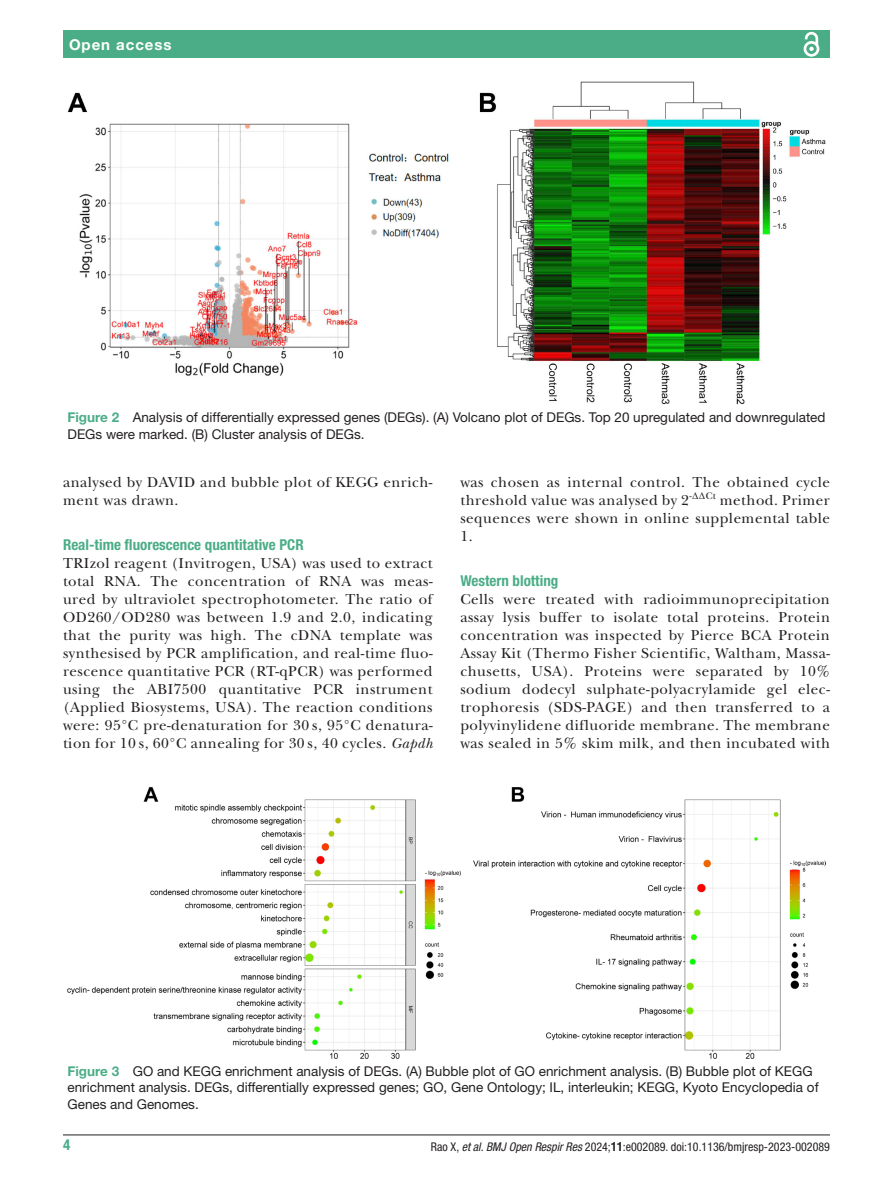
<style>
.page{position:relative;width:893px;height:1191px;background:#fff}
.page>*{position:absolute;margin:0;border:0;box-sizing:border-box;transform-origin:0 0}
.t1{font:15px/18px "New Baskerville";letter-spacing:.035em;color:#231f20;text-align:justify}
.t2{font:700 condensed 15px "Helvetica Neue LT Std";color:#4bad87}
.t3{font:700 15px "Helvetica Neue LT Std";letter-spacing:.065em;color:#fff}
.t4{font:13.5px/16.2px "Helvetica Neue LT Std";color:#231f20}
.t5{font:condensed 12px "Helvetica Neue LT Std";color:#231f20}
.t6{font:9.9px "New Baskerville";color:#231f20}
.s1{font-weight:700;color:#4bad87}
.s2{font-style:italic}
.s3{font-family:"Times New Roman"}
.s4{font-family:"Helvetica";font-weight:700}
</style>
<div class="page">
<hr style="left:63px;top:1134px;width:767px;height:1px;background:#231f20">
<div style="left:63px;top:31px;width:767px;height:27px;background:#4bad87"></div>
<svg style="left:803px;top:31px;width:17px;height:26px"></svg>
<img style="left:68px;top:81px;width:757px;height:324px">
<img style="left:68px;top:787px;width:757px;height:271px">
<p class="t3" style="left:69px;top:35px;width:104px">Open access</p>
<p class="t4" style="left:68px;top:409px;width:759px"><span class="s1">Figure 2</span> Analysis of differentially expressed genes (DEGs). (A) Volcano plot of DEGs. Top 20 upregulated and downregulated<br>DEGs were marked. (B) Cluster analysis of DEGs.</p>
<p class="t1" style="left:63px;top:473px;width:371px">analysed by DAVID and bubble plot of KEGG enrich&shy;ment was drawn.</p>
<p class="t2" style="left:63px;top:536px;width:242px">Real-time fluorescence quantitative PCR</p>
<p class="t1" style="left:63px;top:554px;width:371px">TRIzol reagent (Invitrogen, USA) was used to extract total RNA. The concentration of RNA was meas&shy;ured by ultraviolet spectrophotometer. The ratio of OD260/OD280 was between 1.9 and 2.0, indicating that the purity was high. The cDNA template was synthesised by PCR amplification, and real-time fluo&shy;rescence quantitative PCR (RT-qPCR) was performed using the ABI7500 quantitative PCR instrument (Applied Biosystems, USA). The reaction conditions were: 95°C pre-denaturation for 30 s, 95°C denatura&shy;tion for 10 s, 60°C annealing for 30 s, 40 cycles. <span class="s2">Gapdh</span></p>
<p class="t1" style="left:460px;top:473px;width:371px">was chosen as internal control. The obtained cycle threshold value was analysed by 2</p>
<p class="t6" style="left:689px;top:489px;width:28px">-<span class="s3">ΔΔ</span>Ct</p>
<p class="t1" style="left:460px;top:491px;width:371px;text-indent:260px">method. Primer sequences were shown in online supplemental table 1.</p>
<p class="t2" style="left:460px;top:572px;width:99px">Western blotting</p>
<p class="t1" style="left:460px;top:590px;width:371px">Cells were treated with radioimmunoprecipitation assay lysis buffer to isolate total proteins. Protein concentration was inspected by Pierce BCA Protein Assay Kit (Thermo Fisher Scientific, Waltham, Massa&shy;chusetts, USA). Proteins were separated by 10% sodium dodecyl sulphate-polyacrylamide gel elec&shy;trophoresis (SDS-PAGE) and then transferred to a polyvinylidene difluoride membrane. The membrane was sealed in 5% skim milk, and then incubated with</p>
<p class="t4" style="left:68px;top:1063px;width:753px"><span class="s1">Figure 3</span> GO and KEGG enrichment analysis of DEGs. (A) Bubble plot of GO enrichment analysis. (B) Bubble plot of KEGG enrichment analysis. DEGs, differentially expressed genes; GO, Gene Ontology; IL, interleukin; KEGG, Kyoto Encyclopedia of<br>Genes and Genomes.</p>
<p class="t2" style="left:63px;top:1135px;width:9px">4</p>
<p class="t5" style="left:431px;top:1139px;width:401px">Rao X, <span class="s2">et al</span>. <span class="s2">BMJ Open Respir Res</span> 2024;<span class="s4">11</span>:e002089. doi:10.1136/bmjresp-2023-002089</p>
</div>
